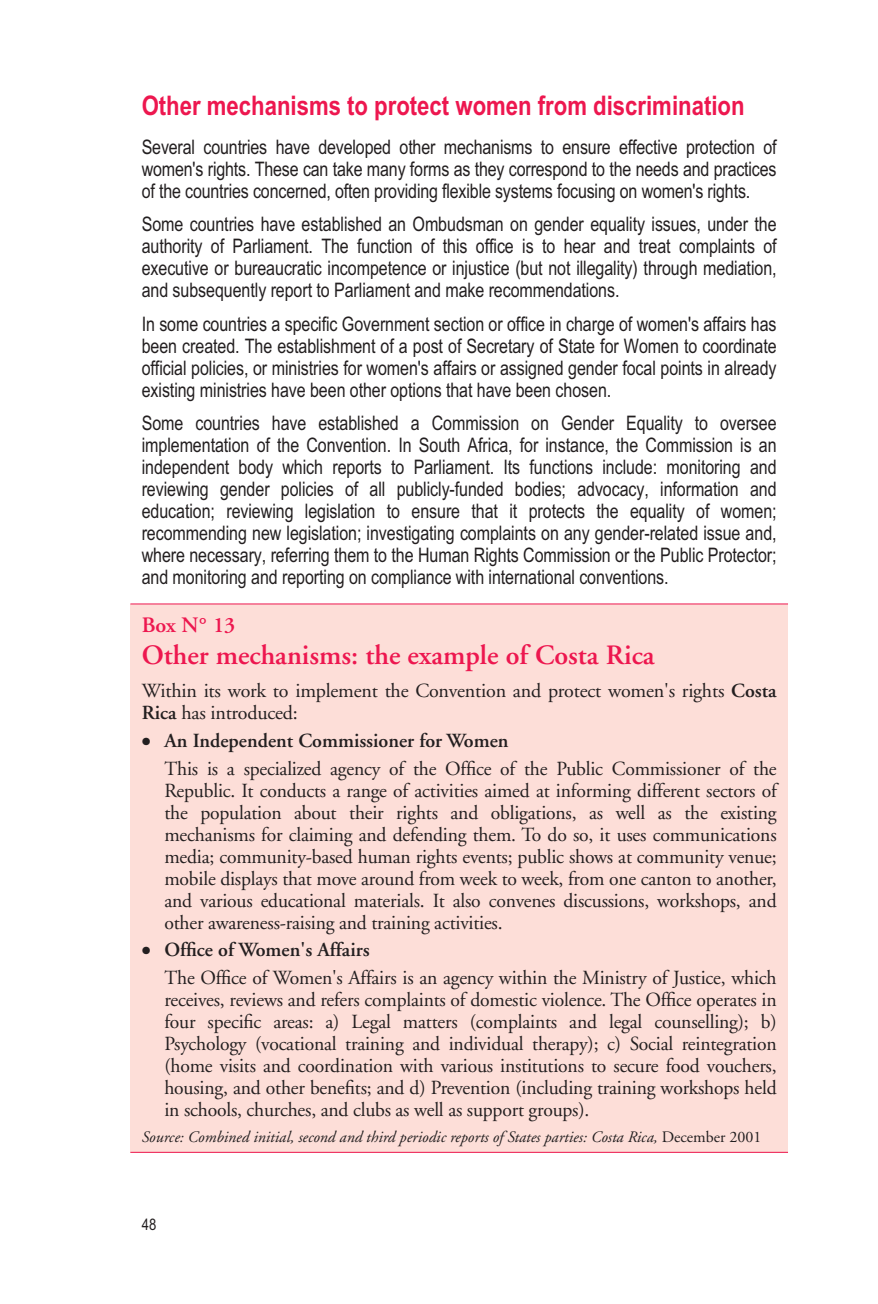
<style>
.page{position:relative;width:878px;height:1304px;background:#fff}
.page>*{position:absolute;margin:0;border:0;box-sizing:border-box;transform-origin:0 0}
.t1{font:600 28px "Adobe Garamond";color:#ed174f}
.t2{font:700 27px "Arial Narrow";color:#ed174f}
.t3{font:600 22px "Adobe Garamond";color:#ed174f}
.t4{font:20px/22px "Arial Narrow";letter-spacing:-.005em;color:#231f20;text-align:justify}
.t5{font:20px/22px "Adobe Garamond";letter-spacing:-.01em;color:#231f20}
.t6{font:italic 16px "Adobe Garamond";color:#231f20}
.t7{font:16px "Arial Narrow";color:#231f20}
.s1{font-weight:600}
.s2{font-family:"European Pi Three";font-size:16px}
.s3{font-style:normal}
</style>
<div class="page">
<div style="left:130px;top:604px;width:658px;height:549px;background:#fdded8"></div>
<hr style="left:130px;top:603px;width:658px;height:1px;background:#ed174f">
<hr style="left:130px;top:1152px;width:658px;height:1px;background:#ed174f">
<h2 class="t2" style="left:142px;top:96px;width:604px">Other mechanisms to protect women from discrimination</h2>
<p class="t4" style="left:142px;top:138px;width:636px">Several countries have developed other mechanisms to ensure effective protection of women's rights. These can take many forms as they correspond to the needs and practices of the countries concerned, often providing flexible systems focusing on women's rights.</p>
<p class="t4" style="left:142px;top:215px;width:636px">Some countries have established an Ombudsman on gender equality issues, under the authority of Parliament. The function of this office is to hear and treat complaints of executive or bureaucratic incompetence or injustice (but not illegality) through mediation, and subsequently report to Parliament and make recommendations.</p>
<p class="t4" style="left:142px;top:315px;width:636px">In some countries a specific Government section or office in charge of women's affairs has been created. The establishment of a post of Secretary of State for Women to coordinate official policies, or ministries for women's affairs or assigned gender focal points in already existing ministries have been other options that have been chosen.</p>
<p class="t4" style="left:142px;top:414px;width:636px">Some countries have established a Commission on Gender Equality to oversee implementation of the Convention. In South Africa, for instance, the Commission is an independent body which reports to Parliament. Its functions include: monitoring and reviewing gender policies of all publicly-funded bodies; advocacy, information and education; reviewing legislation to ensure that it protects the equality of women; recommending new legislation; investigating complaints on any gender-related issue and, where necessary, referring them to the Human Rights Commission or the Public Protector; and monitoring and reporting on compliance with international conventions.</p>
<p class="t3" style="left:142px;top:616px;width:95px">Box N° 13</p>
<h1 class="t1" style="left:142px;top:644px;width:514px">Other mechanisms: the example of Costa Rica</h1>
<p class="t5" style="left:142px;top:682px;width:636px">Within its work to implement the Convention and protect women's rights <span class="s1">Costa<br>Rica</span> has introduced:</p>
<p class="t5" style="left:164px;top:729px;width:614px;line-height:27.6px;text-indent:-23px"><span class="s2">-</span> <span class="s1">An Independent Commissioner for Women<br></span>This is a specialized agency of the Office of the Public Commissioner of the</p>
<p class="t5" style="left:164px;top:781px;width:614px;text-align:justify">Republic. It conducts a range of activities aimed at informing different sectors of the population about their rights and obligations, as well as the existing mechanisms for claiming and defending them. To do so, it uses communications media; community-based human rights events; public shows at community venue; mobile displays that move around from week to week, from one canton to another, and various educational materials. It also convenes discussions, workshops, and other awareness-raising and training activities.</p>
<p class="t5" style="left:164px;top:938px;width:614px;line-height:27.6px;text-indent:-23px"><span class="s2">-</span> <span class="s1">Office of Women's Affairs<br></span>The Office of Women's Affairs is an agency within the Ministry of Justice, which</p>
<p class="t5" style="left:164px;top:991px;width:614px;text-align:justify">receives, reviews and refers complaints of domestic violence. The Office operates in four specific areas: a) Legal matters (complaints and legal counselling); b)<br>Psychology (vocational training and individual therapy); c) Social reintegration (home visits and coordination with various institutions to secure food vouchers, housing, and other benefits; and d) Prevention (including training workshops held in schools, churches, and clubs as well as support groups).</p>
<p class="t6" style="left:142px;top:1130px;width:621px">Source: Combined initial, second and third periodic reports of States parties: Costa Rica, <span class="s3">December 2001</span></p>
<p class="t7" style="left:142px;top:1219px;width:16px">48</p>
</div>
